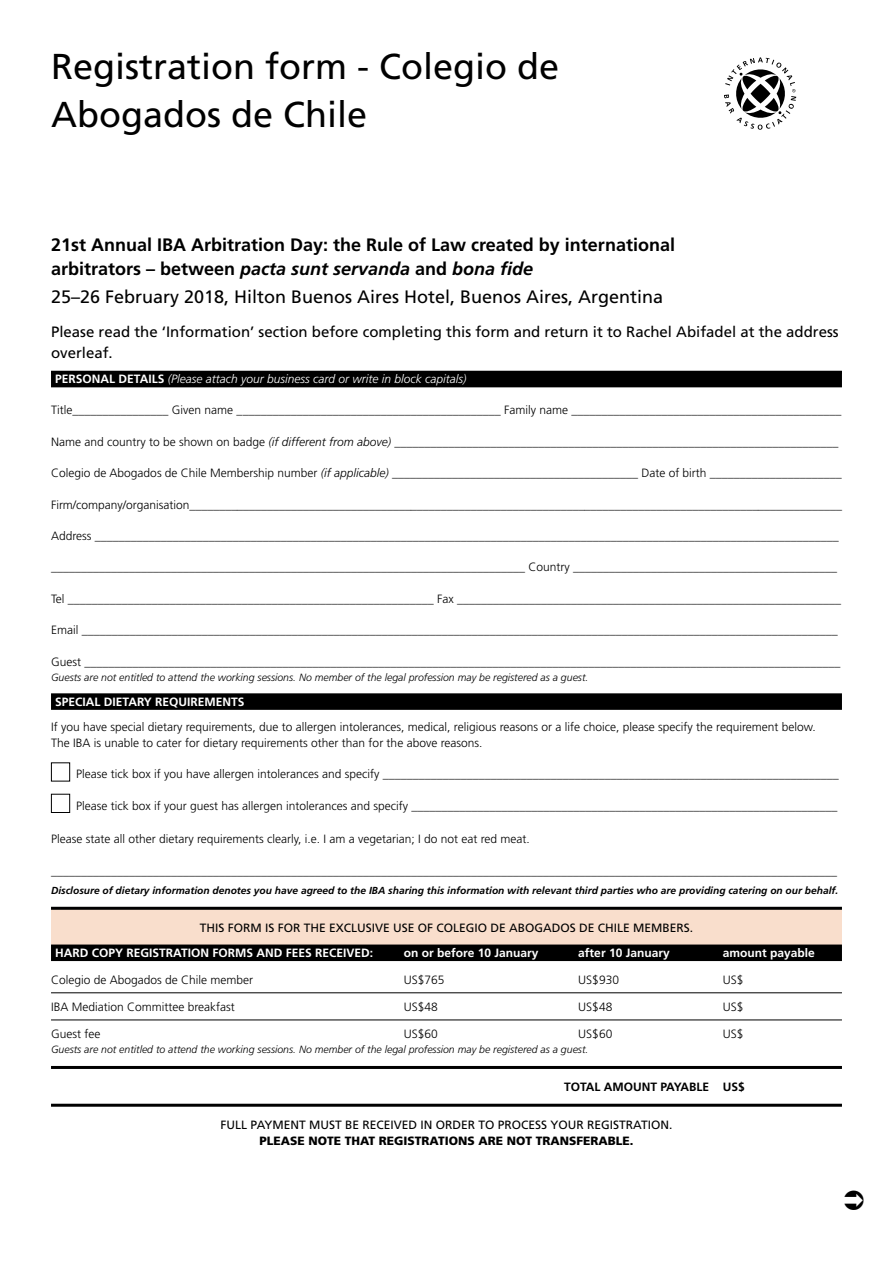
<style>
.page{position:relative;width:893px;height:1263px;background:#fff}
.page>*{position:absolute;margin:0;border:0;box-sizing:border-box;transform-origin:0 0}
.t1{font:36px/48px "Frutiger";color:#000}
.t2{font:700 18px/24px "Frutiger";color:#000}
.t3{font:18px "Frutiger";color:#000}
.t4{font:15px/21px "Frutiger";color:#000}
.t5{font:300 12px/16.5px "Frutiger";color:#000}
.t6{font:italic 300 12px "Frutiger";color:#000}
.t7{font:12px "Frutiger";color:#000}
.t8{font:700 12px "Frutiger";color:#fff}
.t9{font:italic 300 12px "Frutiger";color:#fff}
.t10{font:900 12px "Frutiger";color:#000}
.t11{font:700 12px "Frutiger";color:#000}
.t12{font:italic 300 10.5px "Frutiger";color:#000}
.t13{font:italic 700 10.2px "Frutiger";color:#000}
.s1{font-style:italic}
.s2{font-weight:700;font-style:normal}
.s3{font-style:normal}
</style>
<div class="page">
<div style="left:51px;top:909px;width:791px;height:36px;background:#f9decc"></div>
<svg style="left:724px;top:57px;width:72px;height:73px"></svg>
<div style="left:51px;top:371px;width:791px;height:16px;background:#000"></div>
<div style="left:51px;top:693px;width:791px;height:17px;background:#000"></div>
<hr style="left:51px;top:907px;width:791px;height:3px;background:#000">
<div style="left:51px;top:944px;width:791px;height:17px;background:#000"></div>
<hr style="left:51px;top:992px;width:791px;height:1px;background:#000">
<hr style="left:51px;top:1019px;width:791px;height:1px;background:#000">
<hr style="left:51px;top:1066px;width:791px;height:3px;background:#000">
<hr style="left:51px;top:1104px;width:791px;height:3px;background:#000">
<div style="left:51px;top:762px;width:19px;height:19px;border:1px solid #000"></div>
<div style="left:51px;top:794px;width:19px;height:19px;border:1px solid #000"></div>
<h1 class="t1" style="left:51px;top:42px;width:510px">Registration form - Colegio de<br>Abogados de Chile</h1>
<h2 class="t2" style="left:51px;top:233px;width:626px">21st Annual IBA Arbitration Day: the Rule of Law created by international arbitrators – between <span class="s1">pacta sunt servanda</span> and <span class="s1">bona fide</span></h2>
<h2 class="t3" style="left:51px;top:286px;width:614px">25–26 February 2018, Hilton Buenos Aires Hotel, Buenos Aires, Argentina</h2>
<p class="t4" style="left:51px;top:321px;width:789px">Please read the ‘Information’ section before completing this form and return it to Rachel Abifadel at the address overleaf.</p>
<p class="t9" style="left:55px;top:372px;width:413px"><span class="s2">PERSONAL DETAILS</span> (Please attach your business card or write in block capitals)</p>
<p class="t5" style="left:51px;top:402px;width:792px">Title________________ Given name ____________________________________________ Family name _____________________________________________</p>
<p class="t6" style="left:51px;top:435px;width:789px"><span class="s3">Name and country to be shown on badge</span> (if different from above) __________________________________________________________________________</p>
<p class="t5" style="left:51px;top:465px;width:792px">Colegio de Abogados de Chile Membership number <span class="s1">(if applicable) _________________________________________</span> Date of birth ______________________</p>
<p class="t5" style="left:51px;top:496px;width:793px">Firm/company/organisation_____________________________________________________________________________________________________________</p>
<p class="t5" style="left:51px;top:528px;width:789px">Address ____________________________________________________________________________________________________________________________</p>
<p class="t5" style="left:51px;top:559px;width:788px">_______________________________________________________________________________ Country ____________________________________________</p>
<p class="t5" style="left:51px;top:590px;width:791px">Tel _____________________________________________________________ Fax ________________________________________________________________</p>
<p class="t5" style="left:51px;top:622px;width:788px">Email ______________________________________________________________________________________________________________________________</p>
<p class="t5" style="left:51px;top:653px;width:791px">Guest ______________________________________________________________________________________________________________________________</p>
<p class="t12" style="left:51px;top:671px;width:539px">Guests are not entitled to attend the working sessions. No member of the legal profession may be registered as a guest.</p>
<p class="t8" style="left:55px;top:694px;width:191px">SPECIAL DIETARY REQUIREMENTS</p>
<p class="t5" style="left:51px;top:718px;width:766px">If you have special dietary requirements, due to allergen intolerances, medical, religious reasons or a life choice, please specify the requirement below.<br>The IBA is unable to cater for dietary requirements other than for the above reasons.</p>
<p class="t5" style="left:76px;top:766px;width:764px">Please tick box if you have allergen intolerances and specify ____________________________________________________________________________</p>
<p class="t5" style="left:76px;top:797px;width:763px">Please tick box if your guest has allergen intolerances and specify _______________________________________________________________________</p>
<p class="t5" style="left:51px;top:831px;width:480px">Please state all other dietary requirements clearly, i.e. I am a vegetarian; I do not eat red meat.</p>
<p class="t5" style="left:51px;top:862px;width:788px">___________________________________________________________________________________________________________________________________</p>
<p class="t13" style="left:51px;top:884px;width:789px">Disclosure of dietary information denotes you have agreed to the IBA sharing this information with relevant third parties who are providing catering on our behalf.</p>
<p class="t7" style="left:200px;top:920px;width:495px">THIS FORM IS FOR THE EXCLUSIVE USE OF COLEGIO DE ABOGADOS DE CHILE MEMBERS.</p>
<p class="t8" style="left:55px;top:945px;width:319px">HARD COPY REGISTRATION FORMS AND FEES RECEIVED:</p>
<p class="t8" style="left:404px;top:945px;width:136px">on or before 10 January</p>
<p class="t8" style="left:578px;top:945px;width:93px">after 10 January</p>
<p class="t8" style="left:723px;top:945px;width:94px">amount payable</p>
<p class="t5" style="left:51px;top:971px;width:204px">Colegio de Abogados de Chile member</p>
<p class="t5" style="left:404px;top:971px;width:42px">US$765</p>
<p class="t5" style="left:578px;top:971px;width:42px">US$930</p>
<p class="t5" style="left:723px;top:971px;width:22px">US$</p>
<p class="t5" style="left:51px;top:999px;width:185px">IBA Mediation Committee breakfast</p>
<p class="t5" style="left:404px;top:999px;width:36px">US$48</p>
<p class="t5" style="left:578px;top:999px;width:36px">US$48</p>
<p class="t5" style="left:723px;top:999px;width:22px">US$</p>
<p class="t5" style="left:51px;top:1026px;width:51px">Guest fee</p>
<p class="t5" style="left:404px;top:1026px;width:36px">US$60</p>
<p class="t5" style="left:578px;top:1026px;width:36px">US$60</p>
<p class="t5" style="left:723px;top:1026px;width:22px">US$</p>
<p class="t12" style="left:51px;top:1043px;width:539px">Guests are not entitled to attend the working sessions. No member of the legal profession may be registered as a guest.</p>
<p class="t11" style="left:564px;top:1080px;width:182px">TOTAL AMOUNT PAYABLE US$</p>
<p class="t7" style="left:221px;top:1117px;width:453px">FULL PAYMENT MUST BE RECEIVED IN ORDER TO PROCESS YOUR REGISTRATION.</p>
<p class="t10" style="left:259px;top:1134px;width:376px">PLEASE NOTE THAT REGISTRATIONS ARE NOT TRANSFERABLE.</p>
</div>
